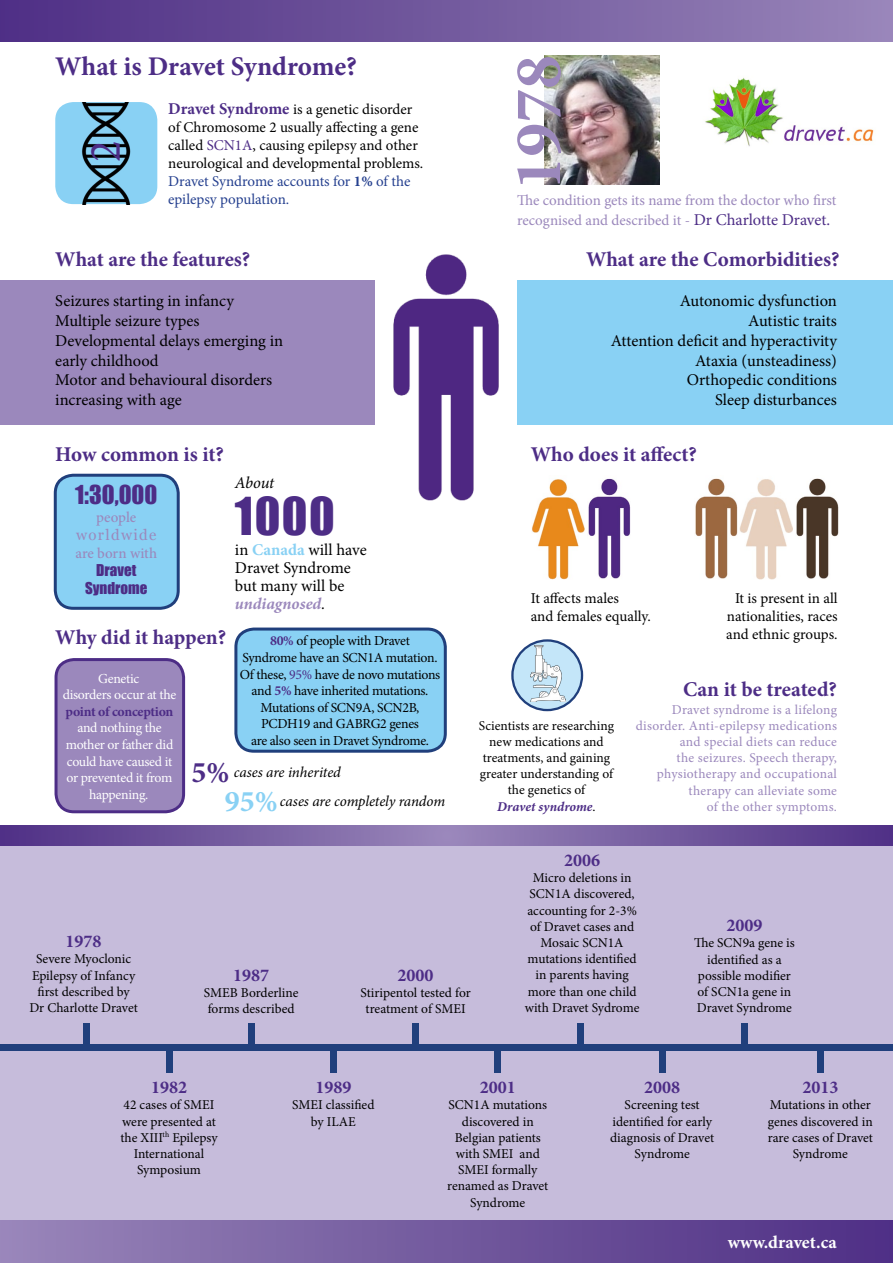
<style>
.page{position:relative;width:893px;height:1263px;background:#fff}
.page>*{position:absolute;margin:0;border:0;box-sizing:border-box;transform-origin:0 0}
.t1{font:700 67.5px "Minion Pro";color:#9b88bc}
.t2{font:48px "Impact";color:#4d2d86}
.t3{font:45px "Minion Pro";color:#4d2d86}
.t4{font:700 30px "Minion Pro";color:#89d1f4}
.t5{font:700 30px "Minion Pro";color:#4d2d86}
.t6{font:700 27px "Minion Pro";color:#4d2d86}
.t7{font:24px "Impact";color:#4d2d86}
.t8{font:700 21px "Minion Pro";letter-spacing:-.005em;color:#4d2d86}
.t9{font:700 18px "Minion Pro";color:#4d2d86}
.t10{font:700 18px "Minion Pro";letter-spacing:.005em;color:#fff}
.t11{font:16.5px/19.8px "Minion Pro";color:#000}
.t12{font:italic 16.5px "Minion Pro";letter-spacing:-.01em;color:#000}
.t13{font:15px/18px "Minion Pro";color:#000}
.t14{font:15px/19.8px "Minion Pro";color:#9b88bc}
.t15{font:italic 15px/29px "Minion Pro";letter-spacing:-.01em;color:#000}
.t16{font:500 15px "Minion Pro";color:#9b88bc}
.t17{font:15px/18px "Impact";color:#4d2d86;text-align:center}
.t18{font:15px "Georgia";letter-spacing:.09em;color:#9b88bc}
.t19{font:13.8px/16.5px "Minion Pro";letter-spacing:-.025em;color:#000;text-align:center}
.t20{font:13.8px/16.5px "Minion Pro";letter-spacing:-.02em;color:#fff;text-align:center}
.t21{font:700 13.8px "Minion Pro";letter-spacing:-.025em;color:#4d2d86}
.t22{font:13.5px/16.2px "Minion Pro";color:#000;text-align:center}
.t23{font:13.5px/16.2px "Minion Pro";letter-spacing:.02em;color:#9b88bc;text-align:right}
.s1{font-weight:700;font-size:16.5px;color:#4d2d86}
.s2{color:#4d2d86}
.s3{color:#25408f}
.s4{font-weight:700;color:#25408f}
.s5{font-size:16.5px;color:#4d2d86}
.s6{font-weight:700;color:#89d1f4}
.s7{font-weight:700;font-style:italic;color:#9b88bc}
.s8{font-style:italic}
.s9{font-weight:700;color:#4d2d86}
.s10{font-weight:700;font-style:italic;color:#4d2d86}
</style>
<div class="page">
<div style="left:0;top:840px;width:893px;height:397px;background:#c6bcdb"></div>
<div style="left:0;top:1045px;width:893px;height:6px;background:#203f7c"></div>
<div style="left:84px;top:1023px;width:6px;height:22px;background:#203f7c"></div>
<div style="left:166px;top:1051px;width:6px;height:21px;background:#203f7c"></div>
<div style="left:248px;top:1023px;width:6px;height:22px;background:#203f7c"></div>
<div style="left:330px;top:1051px;width:7px;height:21px;background:#203f7c"></div>
<div style="left:412px;top:1023px;width:7px;height:22px;background:#203f7c"></div>
<div style="left:495px;top:1051px;width:6px;height:21px;background:#203f7c"></div>
<div style="left:577px;top:1023px;width:6px;height:22px;background:#203f7c"></div>
<div style="left:659px;top:1051px;width:6px;height:21px;background:#203f7c"></div>
<div style="left:741px;top:1023px;width:7px;height:22px;background:#203f7c"></div>
<div style="left:817px;top:1051px;width:6px;height:21px;background:#203f7c"></div>
<div style="left:0;top:1220px;width:893px;height:43px;background:linear-gradient(to right,#9885b9,#4e2e84)"></div>
<div style="left:0;top:0;width:893px;height:41px;background:linear-gradient(to right,#4e2e84,#9885b9)"></div>
<svg style="left:0;top:825px;width:893px;height:20px;background:#745b9f"></svg>
<div style="left:55px;top:102px;width:102px;height:102px;background:#89d1f4;border-radius:18px"></div>
<img style="left:82px;top:102px;width:48px;height:102px">
<img style="left:545px;top:55px;width:114px;height:130px">
<div style="left:0;top:281px;width:421px;height:144px;background:#9b88bc"></div>
<div style="left:447px;top:281px;width:446px;height:144px;background:#89d1f4"></div>
<svg style="left:512px;top:640px;width:70px;height:70px;background:#b1d2ea"></svg>
<img style="left:530px;top:646px;width:35px;height:56px">
<div style="left:511px;top:639px;width:72px;height:72px;border:2px solid #203f7c;border-radius:50%"></div>
<div style="left:56px;top:659px;width:128px;height:153px;background:#9b88bc;border-radius:18px"></div>
<div style="left:55px;top:658px;width:130px;height:155px;border:3px solid #4d2d86;border-radius:18px"></div>
<div style="left:236px;top:629px;width:209px;height:122px;background:#89d1f4;border-radius:18px"></div>
<div style="left:234px;top:627px;width:213px;height:126px;border:3px solid #203f7c;border-radius:18px"></div>
<img style="left:375px;top:254px;width:141px;height:247px">
<div style="left:55px;top:475px;width:123px;height:133px;background:#89d1f4;border-radius:18px"></div>
<div style="left:54px;top:474px;width:126px;height:136px;border:3px solid #203f7c;border-radius:18px"></div>
<img style="left:532px;top:479px;width:52px;height:101px">
<img style="left:740px;top:479px;width:52px;height:101px">
<img style="left:588px;top:478px;width:43px;height:101px">
<img style="left:796px;top:478px;width:42px;height:101px">
<img style="left:695px;top:478px;width:43px;height:101px">
<img style="left:705px;top:77px;width:169px;height:70px">
<h3 class="t6" style="left:55px;top:47px;width:303px">What is Dravet Syndrome?</h3>
<h3 class="t3" style="left:75px;top:162px;width:23px;rotate:-90deg">2</h3>
<p class="t13" style="left:168px;top:100px;width:257px"><span class="s1">Dravet Syndrome</span> is a genetic disorder of Chromosome 2 usually affecting a gene called <span class="s2">SCN1A</span>, causing epilepsy and other neurological and developmental problems.<br><span class="s3">Dravet Syndrome accounts for</span> <span class="s4">1%</span> <span class="s3">of the epilepsy population.</span></p>
<h1 class="t1" style="left:491px;top:190px;width:136px;rotate:-90deg">1978</h1>
<p class="t14" style="left:517px;top:191px;width:321px">The condition gets its name from the doctor who first recognised and described it - <span class="s5">Dr Charlotte Dravet.</span></p>
<h3 class="t8" style="left:55px;top:245px;width:197px">What are the features?</h3>
<h3 class="t8" style="left:586px;top:245px;width:255px">What are the Comorbidities?</h3>
<p class="t11" style="left:55px;top:291px;width:229px">Seizures starting in infancy<br>Multiple seizure types<br>Developmental delays emerging in early childhood<br>Motor and behavioural disorders increasing with age</p>
<p class="t11" style="left:611px;top:291px;width:228px;text-align:right">Autonomic dysfunction<br>Autistic traits<br>Attention deficit and hyperactivity<br>Ataxia (unsteadiness)<br>Orthopedic conditions<br>Sleep disturbances</p>
<h3 class="t8" style="left:55px;top:439px;width:170px">How common is it?</h3>
<h3 class="t7" style="left:75px;top:476px;width:84px">1:30,000</h3>
<p class="t16" style="left:96px;top:507px;width:42px">people</p>
<p class="t18" style="left:76px;top:526px;width:82px">worldwide</p>
<p class="t16" style="left:75px;top:543px;width:83px">are born with</p>
<p class="t17" style="left:85px;top:561px;width:64px">Dravet<br>Syndrome</p>
<p class="t12" style="left:235px;top:471px;width:41px">About</p>
<h2 class="t2" style="left:235px;top:478px;width:101px">1000</h2>
<p class="t11" style="left:235px;top:541px;width:133px;line-height:18px">in <span class="s6">Canada</span> will have<br>Dravet Syndrome but many will be <span class="s7">undiagnosed</span><span class="s8">.</span></p>
<h3 class="t8" style="left:55px;top:622px;width:172px">Why did it happen?</h3>
<p class="t19" style="left:240px;top:633px;width:202px"><span class="s9">80%</span> of people with Dravet<br>Syndrome have an SCN1A mutation.<br>Of these, <span class="s2">95%</span> have de novo mutations and <span class="s9">5%</span> have inherited mutations.<br>Mutations of SCN9A, SCN2B,<br>PCDH19 and GABRG2 genes<br>are also seen in Dravet Syndrome.</p>
<p class="t20" style="left:63px;top:670px;width:115px">Genetic<br>disorders occur at the</p>
<p class="t21" style="left:66px;top:702px;width:109px">point of conception</p>
<p class="t20" style="left:66px;top:720px;width:109px">and nothing the mother or father did could have caused it or prevented it from happening.</p>
<h3 class="t5" style="left:191px;top:751px;width:39px">5%</h3>
<h3 class="t4" style="left:225px;top:781px;width:54px">95%</h3>
<p class="t15" style="left:280px;top:758px;width:167px;text-indent:-46px">cases are inherited<br>cases are completely random</p>
<h3 class="t8" style="left:531px;top:439px;width:168px">Who does it affect?</h3>
<p class="t13" style="left:531px;top:589px;width:121px">It affects males<br>and females equally.</p>
<p class="t13" style="left:726px;top:589px;width:113px;text-align:center">It is present in all nationalities, races and ethnic groups.</p>
<p class="t22" style="left:479px;top:717px;width:137px">Scientists are researching new medications and treatments, and gaining greater understanding of the genetics of<br><span class="s10">Dravet syndrome</span>.</p>
<h3 class="t8" style="left:683px;top:674px;width:155px">Can it be treated?</h3>
<p class="t23" style="left:636px;top:701px;width:203px">Dravet syndrome is a lifelong disorder. Anti-epilepsy medications and special diets can reduce<br>the seizures. Speech therapy, physiotherapy and occupational therapy can alleviate some<br>of the other symptoms.</p>
<h3 class="t9" style="left:66px;top:929px;width:37px">1978</h3>
<p class="t22" style="left:29px;top:951px;width:110px">Severe Myoclonic<br>Epilepsy of Infancy first described by<br>Dr Charlotte Dravet</p>
<h3 class="t9" style="left:233px;top:963px;width:37px">1987</h3>
<p class="t22" style="left:204px;top:985px;width:96px;text-align:left">SMEB Borderline forms described</p>
<h3 class="t9" style="left:398px;top:963px;width:37px">2000</h3>
<p class="t22" style="left:360px;top:985px;width:112px">Stiripentol tested for treatment of SMEI</p>
<h3 class="t9" style="left:564px;top:848px;width:37px">2006</h3>
<p class="t22" style="left:525px;top:870px;width:116px">Micro deletions in<br>SCN1A discovered, accounting for 2-3% of Dravet cases and<br>Mosaic SCN1A mutations identified in parents having more than one child with Dravet Sydrome</p>
<h3 class="t9" style="left:726px;top:913px;width:37px">2009</h3>
<p class="t22" style="left:694px;top:935px;width:102px">The SCN9a gene is identified as a possible modifier of SCN1a gene in<br>Dravet Syndrome</p>
<h3 class="t9" style="left:151px;top:1075px;width:37px">1982</h3>
<p class="t22" style="left:120px;top:1097px;width:99px">42 cases of SMEI were presented at the XIII<sup>th</sup> Epilepsy<br>International<br>Symposium</p>
<h3 class="t9" style="left:315px;top:1075px;width:37px">1989</h3>
<p class="t22" style="left:292px;top:1097px;width:84px">SMEI classified by ILAE</p>
<h3 class="t9" style="left:480px;top:1075px;width:37px">2001</h3>
<p class="t22" style="left:447px;top:1097px;width:103px">SCN1A mutations discovered in<br>Belgian patients with SMEI and<br>SMEI formally renamed as Dravet<br>Syndrome</p>
<h3 class="t9" style="left:644px;top:1075px;width:37px">2008</h3>
<p class="t22" style="left:610px;top:1097px;width:106px">Screening test identified for early diagnosis of Dravet<br>Syndrome</p>
<h3 class="t9" style="left:802px;top:1075px;width:37px">2013</h3>
<p class="t22" style="left:768px;top:1097px;width:107px">Mutations in other genes discovered in rare cases of Dravet<br>Syndrome</p>
<h3 class="t10" style="left:728px;top:1230px;width:111px">www.dravet.ca</h3>
</div>
